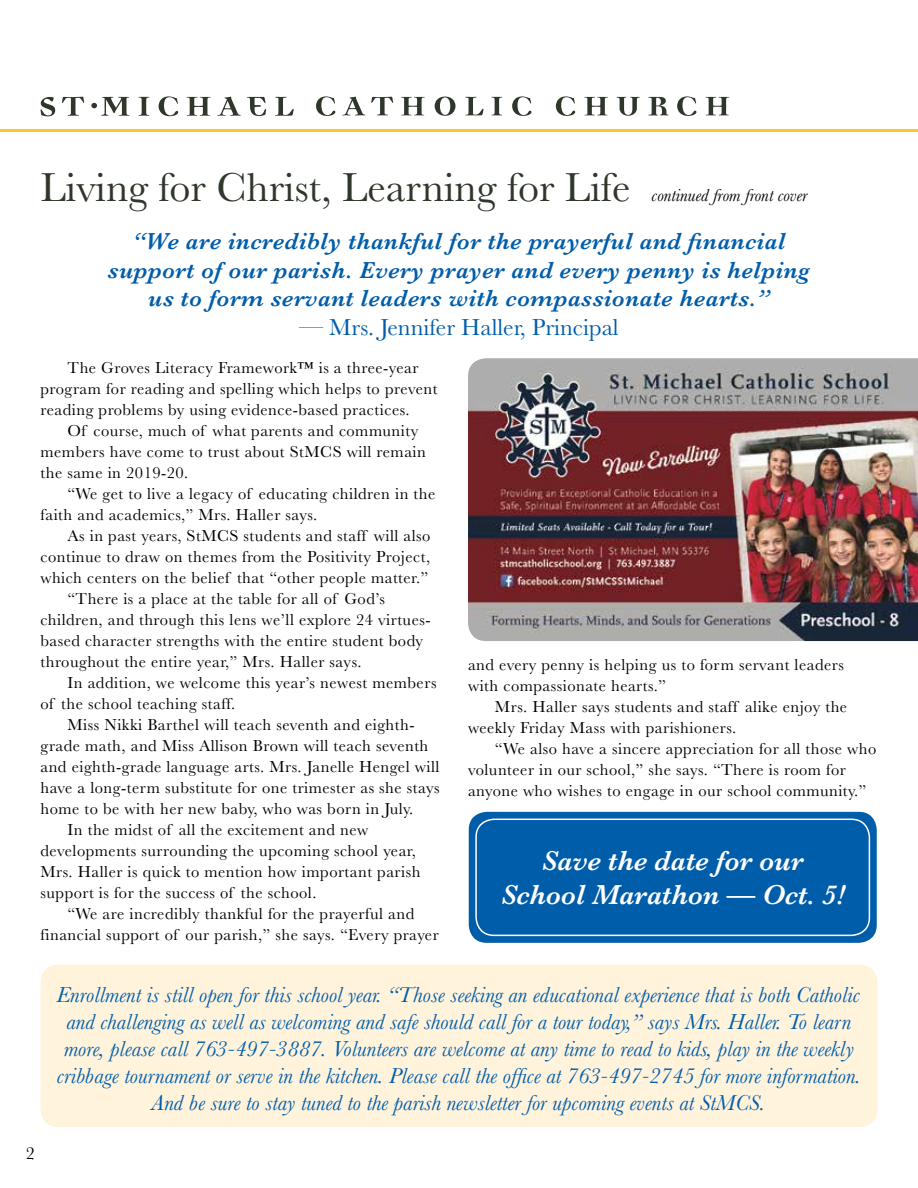
<style>
.page{position:relative;width:918px;height:1188px;background:#fff}
.page>*{position:absolute;margin:0;border:0;box-sizing:border-box;transform-origin:0 0}
.t1{font:42px "Baskerville";color:#2f372b}
.t2{font:italic 600 28.5px/34.2px "Baskerville";color:#fff;text-align:center}
.t3{font:italic 600 24px/28.8px "Baskerville";letter-spacing:.02em;color:#005daa;text-align:center}
.t4{font:24px "Baskerville";color:#005daa}
.t5{font:italic 22.5px/27px "Baskerville";color:#005daa;text-align:center}
.t6{font:italic 18px "Baskerville";color:#000}
.t7{font:18px "Baskerville";color:#000}
.t8{font:16.5px/21px "Baskerville";letter-spacing:.03em;color:#000}
</style>
<div class="page">
<hr style="left:0;top:129px;width:918px;height:3px;background:#ffc425">
<svg style="left:316px;top:96px;width:19px;height:20px"></svg>
<svg style="left:342px;top:97px;width:23px;height:19px"></svg>
<svg style="left:371px;top:97px;width:22px;height:18px"></svg>
<svg style="left:401px;top:97px;width:24px;height:18px"></svg>
<svg style="left:435px;top:97px;width:21px;height:19px"></svg>
<svg style="left:465px;top:97px;width:18px;height:18px"></svg>
<svg style="left:492px;top:97px;width:10px;height:18px"></svg>
<svg style="left:512px;top:96px;width:19px;height:20px"></svg>
<svg style="left:556px;top:96px;width:19px;height:20px"></svg>
<svg style="left:584px;top:97px;width:24px;height:18px"></svg>
<svg style="left:617px;top:97px;width:23px;height:19px"></svg>
<svg style="left:648px;top:97px;width:21px;height:19px"></svg>
<svg style="left:677px;top:96px;width:19px;height:20px"></svg>
<svg style="left:706px;top:97px;width:23px;height:18px"></svg>
<svg style="left:40px;top:97px;width:15px;height:19px"></svg>
<svg style="left:62px;top:97px;width:22px;height:19px"></svg>
<svg style="left:91px;top:97px;width:38px;height:19px"></svg>
<svg style="left:139px;top:97px;width:10px;height:19px"></svg>
<svg style="left:159px;top:96px;width:19px;height:20px"></svg>
<svg style="left:187px;top:97px;width:24px;height:19px"></svg>
<svg style="left:217px;top:97px;width:24px;height:19px"></svg>
<svg style="left:247px;top:97px;width:19px;height:19px"></svg>
<svg style="left:275px;top:97px;width:19px;height:19px"></svg>
<div style="left:40px;top:964px;width:838px;height:163px;background:#fff3dc;border-radius:18px"></div>
<img style="left:468px;top:358px;width:450px;height:283px">
<div style="left:469px;top:812px;width:408px;height:131px;background:#005daa;border-radius:18px"></div>
<div style="left:475px;top:819px;width:395px;height:117px;border:2px solid #fff;border-radius:18px"></div>
<h1 class="t1" style="left:40px;top:161px;width:592px">Living for Christ, Learning for Life</h1>
<p class="t6" style="left:652px;top:183px;width:157px">continued from front cover</p>
<h3 class="t3" style="left:108px;top:227px;width:703px">“We are incredibly thankful for the prayerful and financial support of our parish. Every prayer and every penny is helping us to form servant leaders with compassionate hearts.”</h3>
<h3 class="t4" style="left:299px;top:312px;width:321px">— Mrs. Jennifer Haller, Principal</h3>
<p class="t8" style="left:41px;top:357px;width:399px;text-indent:27px">The Groves Literacy Framework™ is a three-year program for reading and spelling which helps to prevent reading problems by using evidence-based practices.</p>
<p class="t8" style="left:41px;top:420px;width:387px;text-indent:27px">Of course, much of what parents and community members have come to trust about StMCS will remain the same in 2019-20.</p>
<p class="t8" style="left:41px;top:484px;width:396px;text-indent:27px">“We get to live a legacy of educating children in the faith and academics,” Mrs. Haller says.</p>
<p class="t8" style="left:68px;top:526px;width:365px">As in past years, StMCS students and staff will also</p>
<p class="t8" style="left:41px;top:547px;width:391px">continue to draw on themes from the Positivity Project,</p>
<p class="t8" style="left:41px;top:568px;width:389px">which centers on the belief that “other people matter.”</p>
<p class="t8" style="left:68px;top:589px;width:319px">“There is a place at the table for all of God’s</p>
<p class="t8" style="left:41px;top:610px;width:392px">children, and through this lens we’ll explore 24 virtues-</p>
<p class="t8" style="left:41px;top:631px;width:384px">based character strengths with the entire student body</p>
<p class="t8" style="left:41px;top:652px;width:323px">throughout the entire year,” Mrs. Haller says.</p>
<p class="t8" style="left:68px;top:673px;width:371px">In addition, we welcome this year’s newest members</p>
<p class="t8" style="left:41px;top:694px;width:196px">of the school teaching staff.</p>
<p class="t8" style="left:68px;top:715px;width:349px">Miss Nikki Barthel will teach seventh and eighth-</p>
<p class="t8" style="left:41px;top:736px;width:389px">grade math, and Miss Allison Brown will teach seventh</p>
<p class="t8" style="left:41px;top:757px;width:400px">and eighth-grade language arts. Mrs. Janelle Hengel will</p>
<p class="t8" style="left:41px;top:778px;width:401px">have a long-term substitute for one trimester as she stays</p>
<p class="t8" style="left:41px;top:799px;width:374px">home to be with her new baby, who was born in July.</p>
<p class="t8" style="left:68px;top:820px;width:302px">In the midst of all the excitement and new</p>
<p class="t8" style="left:41px;top:841px;width:377px">developments surrounding the upcoming school year,</p>
<p class="t8" style="left:41px;top:862px;width:382px">Mrs. Haller is quick to mention how important parish</p>
<p class="t8" style="left:41px;top:883px;width:278px">support is for the success of the school.</p>
<p class="t8" style="left:68px;top:904px;width:348px">“We are incredibly thankful for the prayerful and</p>
<p class="t8" style="left:41px;top:925px;width:400px">financial support of our parish,” she says. “Every prayer</p>
<p class="t8" style="left:468px;top:654px;width:378px">and every penny is helping us to form servant leaders with compassionate hearts.”</p>
<p class="t8" style="left:468px;top:696px;width:381px;text-indent:27px">Mrs. Haller says students and staff alike enjoy the weekly Friday Mass with parishioners.</p>
<p class="t8" style="left:468px;top:738px;width:410px;text-indent:27px">“We also have a sincere appreciation for all those who volunteer in our school,” she says. “There is room for anyone who wishes to engage in our school community.”</p>
<h2 class="t2" style="left:501px;top:844px;width:345px">Save the date for our<br>School Marathon — Oct. 5!</h2>
<p class="t7" style="left:26px;top:1142px;width:10px">2</p>
<p class="t5" style="left:56px;top:981px;width:806px">Enrollment is still open for this school year. “Those seeking an educational experience that is both Catholic and challenging as well as welcoming and safe should call for a tour today,” says Mrs. Haller. To learn more, please call 763-497-3887. Volunteers are welcome at any time to read to kids, play in the weekly cribbage tournament or serve in the kitchen. Please call the office at 763-497-2745 for more information.<br>And be sure to stay tuned to the parish newsletter for upcoming events at StMCS.</p>
</div>
